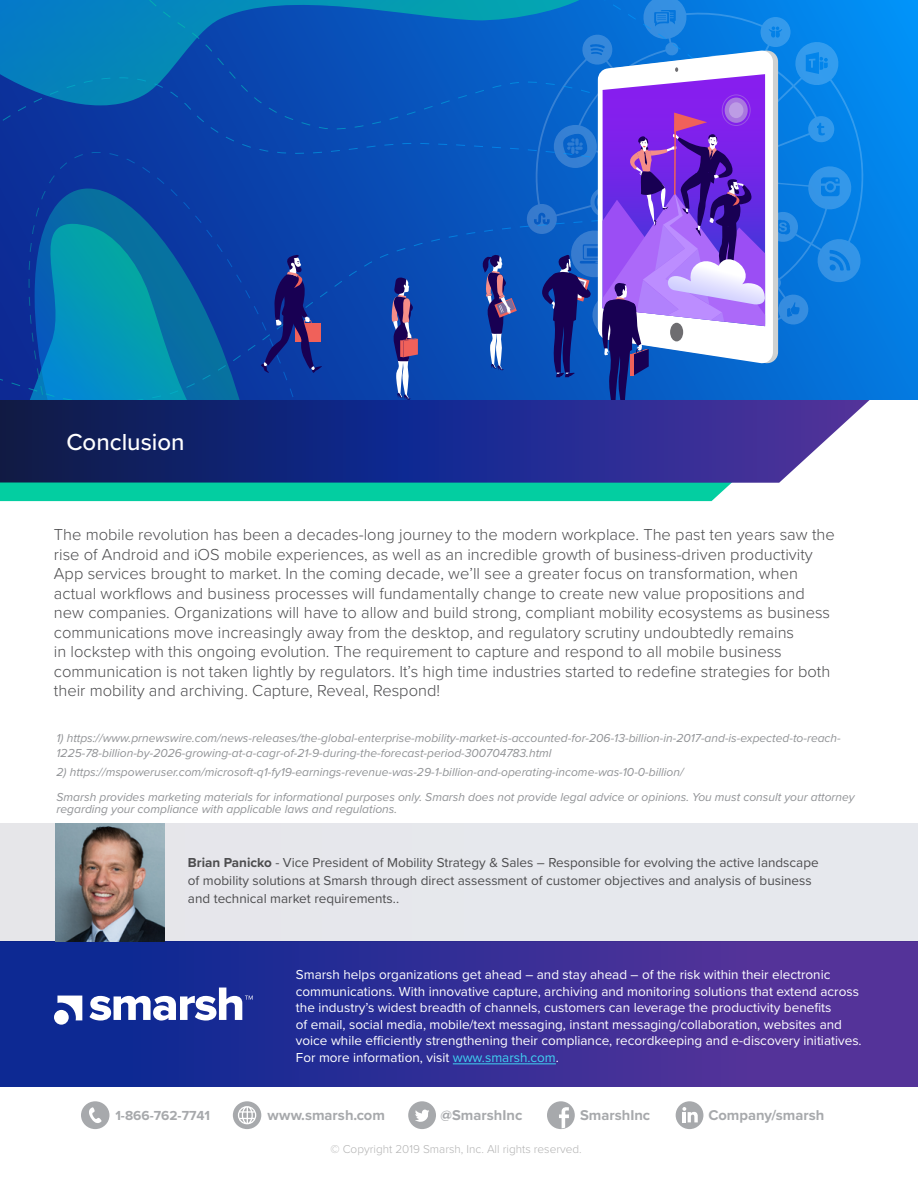
<style>
.page{position:relative;width:918px;height:1188px;background:#fff}
.page>*{position:absolute;margin:0;border:0;box-sizing:border-box;transform-origin:0 0}
.t1{font:500 24px "Proxima Nova";color:#fff}
.t2{font:300 16.5px/19.5px "Proxima Nova";color:#4d4d4f}
.t3{font:700 14.7px "Proxima Nova";color:#a7a9ac}
.t4{font:700 13.65px "Proxima Nova";color:#a7a9ac}
.t5{font:13.5px/16.5px "Proxima Nova";color:#fff}
.t6{font:13.5px/18px "Proxima Nova";color:#4d4d4f}
.t7{font:italic 12px/15px "Proxima Nova";color:#919396}
.t8{font:300 11.85px "Proxima Nova";color:#b3b3b3}
.s1{font-weight:700}
.s2{color:#40d1f2}
</style>
<div class="page">
<div style="left:0;top:941px;width:918px;height:146px;background:linear-gradient(to right,#052892,#5f349a)"></div>
<hr style="left:453px;top:1063px;width:103px;height:1px;background:#40d1f2">
<svg style="left:57px;top:996px;width:25px;height:24px"></svg>
<div style="left:54px;top:1010px;width:15px;height:15px;background:#fff;border-radius:50%"></div>
<svg style="left:89px;top:988px;width:164px;height:33px"></svg>
<div style="left:408px;top:1101px;width:28px;height:28px;background:#a7a9ac;border-radius:50%"></div>
<svg style="left:415px;top:1109px;width:14px;height:13px"></svg>
<div style="left:547px;top:1101px;width:28px;height:28px;background:#a7a9ac;border-radius:50%"></div>
<svg style="left:559px;top:1107px;width:10px;height:22px"></svg>
<div style="left:676px;top:1101px;width:27px;height:28px;background:#a7a9ac;border-radius:50%"></div>
<svg style="left:682px;top:1107px;width:16px;height:15px"></svg>
<div style="left:233px;top:1101px;width:28px;height:28px;background:#a7a9ac;border-radius:50%"></div>
<svg style="left:238px;top:1106px;width:18px;height:18px"></svg>
<div style="left:81px;top:1101px;width:28px;height:28px;background:#a7a9ac;border-radius:50%"></div>
<svg style="left:89px;top:1107px;width:13px;height:16px"></svg>
<div style="left:0;top:483px;width:732px;height:18px;background:#03cea1"></div>
<svg style="left:0;top:400px;width:870px;height:83px;background:#293286"></svg>
<div style="left:0;top:0;width:918px;height:400px;background:linear-gradient(to bottom,#0191f7,#0477de)"></div>
<div style="left:0;top:0;width:113px;height:77px;background:#057fc0"></div>
<svg style="left:0;top:77px;width:527px;height:323px;background:#0852ab"></svg>
<svg style="left:113px;top:0;width:414px;height:145px;background:#075ab6"></svg>
<svg style="left:391px;top:277px;width:27px;height:123px;background:#51569b"></svg>
<svg style="left:261px;top:255px;width:61px;height:118px;background:#1f328c"></svg>
<svg style="left:481px;top:254px;width:36px;height:116px;background:#3657a8"></svg>
<svg style="left:527px;top:0;width:336px;height:400px;background:#476fd6"></svg>
<div style="left:0;top:824px;width:918px;height:117px;background:#e6e8ed"></div>
<img style="left:55px;top:824px;width:109px;height:117px">
<h1 class="t1" style="left:66px;top:424px;width:120px">Conclusion</h1>
<p class="t2" style="left:54px;top:524px;width:782px">The mobile revolution has been a decades-long journey to the modern workplace. The past ten years saw the rise of Android and iOS mobile experiences, as well as an incredible growth of business-driven productivity App services brought to market. In the coming decade, we’ll see a greater focus on transformation, when actual workflows and business processes will fundamentally change to create new value propositions and new companies. Organizations will have to allow and build strong, compliant mobility ecosystems as business communications move increasingly away from the desktop, and regulatory scrutiny undoubtedly remains<br>in lockstep with this ongoing evolution. The requirement to capture and respond to all mobile business communication is not taken lightly by regulators. It’s high time industries started to redefine strategies for both their mobility and archiving. Capture, Reveal, Respond!</p>
<p class="t7" style="left:57px;top:730px;width:786px">1) https://www.prnewswire.com/news-releases/the-global-enterprise-mobility-market-is-accounted-for-206-13-billion-in-2017-and-is-expected-to-reach-<br>1225-78-billion-by-2026-growing-at-a-cagr-of-21-9-during-the-forecast-period-300704783.html</p>
<p class="t7" style="left:57px;top:759px;width:800px;line-height:25.5px">2) https://mspoweruser.com/microsoft-q1-fy19-earnings-revenue-was-29-1-billion-and-operating-income-was-10-0-billion/<br>Smarsh provides marketing materials for informational purposes only. Smarsh does not provide legal advice or opinions. You must consult your attorney</p>
<p class="t7" style="left:57px;top:801px;width:342px">regarding your compliance with applicable laws and regulations.</p>
<p class="t6" style="left:188px;top:853px;width:632px"><span class="s1">Brian Panicko</span> - Vice President of Mobility Strategy &amp; Sales – Responsible for evolving the active landscape of mobility solutions at Smarsh through direct assessment of customer objectives and analysis of business and technical market requirements..</p>
<p class="t5" style="left:296px;top:966px;width:567px">Smarsh helps organizations get ahead – and stay ahead – of the risk within their electronic communications. With innovative capture, archiving and monitoring solutions that extend across the industry’s widest breadth of channels, customers can leverage the productivity benefits<br>of email, social media, mobile/text messaging, instant messaging/collaboration, websites and voice while efficiently strengthening their compliance, recordkeeping and e-discovery initiatives.<br>For more information, visit <span class="s2">www.smarsh.com</span>.</p>
<p class="t4" style="left:115px;top:1105px;width:96px">1-866-762-7741</p>
<p class="t3" style="left:267px;top:1104px;width:119px">www.smarsh.com</p>
<p class="t3" style="left:441px;top:1104px;width:83px">@SmarshInc</p>
<p class="t3" style="left:580px;top:1104px;width:72px">SmarshInc</p>
<p class="t3" style="left:709px;top:1104px;width:117px">Company/smarsh</p>
<p class="t8" style="left:330px;top:1141px;width:253px">© Copyright 2019 Smarsh, Inc. All rights reserved.</p>
</div>
